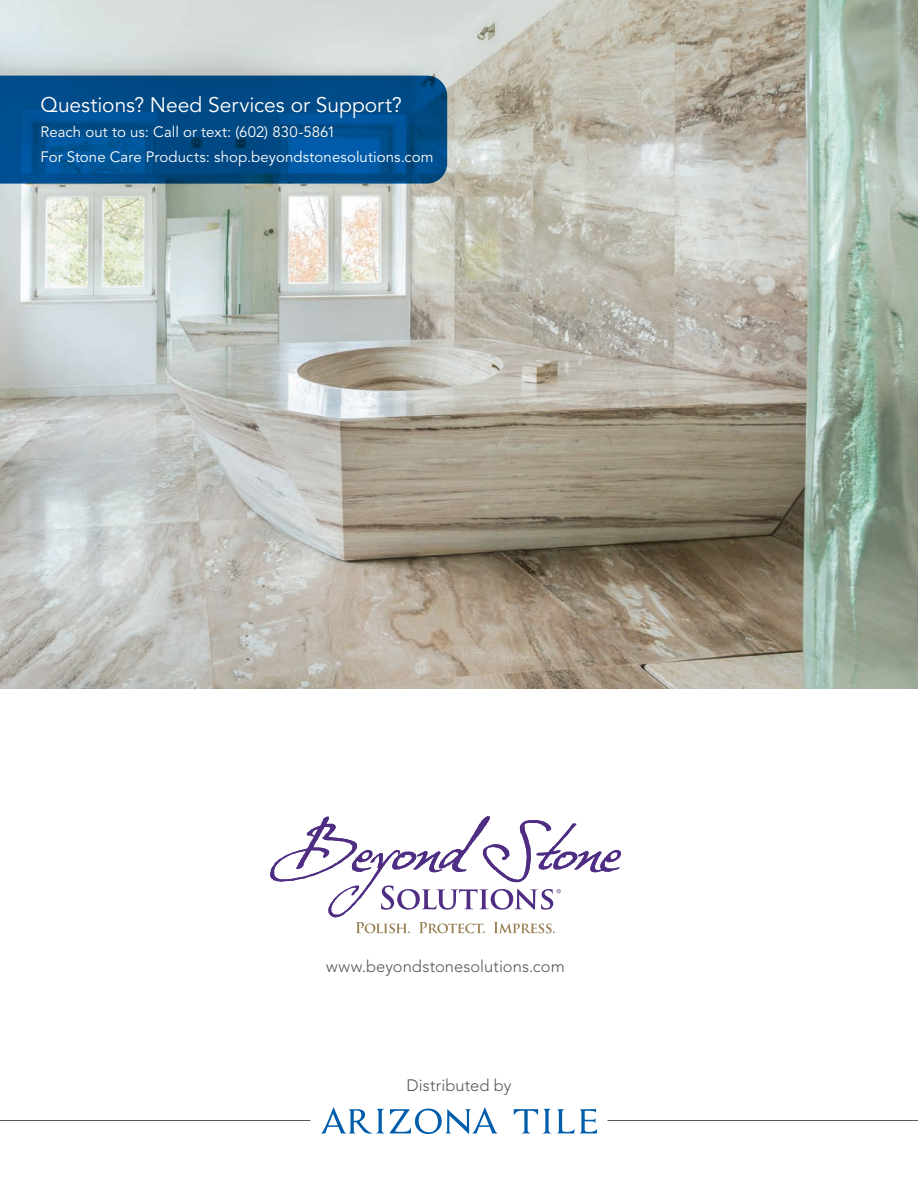
<style>
.page{position:relative;width:918px;height:1188px;background:#fff}
.page>*{position:absolute;margin:0;border:0;box-sizing:border-box;transform-origin:0 0}
.BODY{font:21px "Avenir LT Std";letter-spacing:-.005em;color:#fff}
.t1{font:300 16.5px "Avenir LT Std";letter-spacing:.005em;color:#57585a}
.BODY-2{font:15px "Avenir LT Std";letter-spacing:.005em;color:#fff}
</style>
<div class="page">
<img style="left:0;top:0;width:918px;height:688px">
<svg style="left:0;top:76px;width:447px;height:108px;background:#014d8b"></svg>
<svg style="left:270px;top:816px;width:351px;height:117px"></svg>
<svg style="left:321px;top:1107px;width:276px;height:27px"></svg>
<hr style="left:0;top:1120px;width:310px;height:1px;background:#57585a">
<hr style="left:608px;top:1120px;width:310px;height:1px;background:#57585a">
<p class="BODY" style="left:40px;top:93px;width:363px">Questions? Need Services or Support?</p>
<p class="BODY-2" style="left:40px;top:123px;width:297px">Reach out to us: Call or text: (602) 830-5861</p>
<p class="BODY-2" style="left:40px;top:148px;width:395px">For Stone Care Products: shop.beyondstonesolutions.com</p>
<p class="t1" style="left:326px;top:957px;width:240px">www.beyondstonesolutions.com</p>
<p class="t1" style="left:407px;top:1076px;width:106px">Distributed by</p>
</div>
